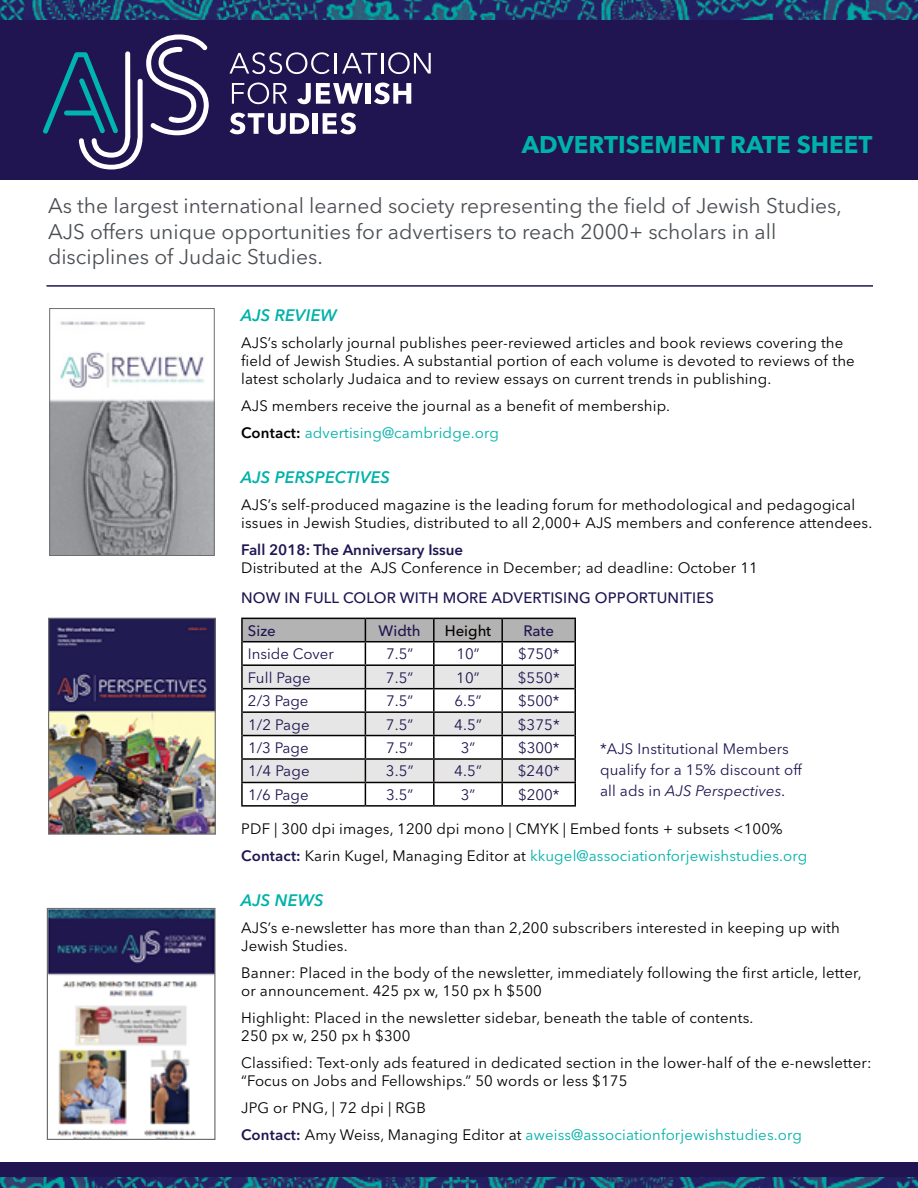
<style>
.page{position:relative;width:918px;height:1188px;background:#fff}
.page>*{position:absolute;margin:0;border:0;box-sizing:border-box;transform-origin:0 0}
.t1{font:700 24px "Avenir Next LT Pro";color:#00b2a9}
.t2{font:21px/25.2px "Avenir Next LT Pro";color:#4b4f54}
.t3{font:italic 600 16.5px "Avenir Next LT Pro";letter-spacing:.01em;color:#00b2a9}
.t4{font:15px/18px "Avenir Next LT Pro";letter-spacing:.01em;color:#000}
.t5{font:15px/21px "Avenir Next LT Pro";letter-spacing:.01em;color:#211551}
.t6{font:500 15px "Avenir Next LT Pro";letter-spacing:.01em;color:#211551}
.t7{font:600 15px "Avenir Next LT Pro";color:#211551}
.t8{font:500 15px "Avenir Next LT Pro";color:#050200}
.s1{font-weight:600}
.s2{color:#00b2a9}
.s3{font-weight:600;color:#211551}
.s4{font-style:italic}
.s5{font-family:"Minion Pro"}
</style>
<div class="page">
<img style="left:50px;top:620px;width:164px;height:213px">
<div style="left:48px;top:618px;width:168px;height:217px;border:1px solid #6d6e71"></div>
<img style="left:49px;top:910px;width:165px;height:228px">
<div style="left:47px;top:908px;width:169px;height:232px;border:1px solid #6d6e71"></div>
<img style="left:51px;top:321px;width:162px;height:233px">
<div style="left:49px;top:308px;width:166px;height:248px;border:1px solid #6d6e71"></div>
<div style="left:0;top:0;width:918px;height:180px;background:#211551"></div>
<hr style="left:241px;top:618px;width:124px;height:1px;background:#050200">
<hr style="left:241px;top:619px;width:2px;height:23px;background:#050200">
<hr style="left:502px;top:618px;width:74px;height:1px;background:#050200">
<hr style="left:574px;top:619px;width:2px;height:23px;background:#050200">
<hr style="left:241px;top:642px;width:2px;height:23px;background:#050200">
<hr style="left:574px;top:642px;width:2px;height:23px;background:#050200">
<hr style="left:241px;top:665px;width:2px;height:24px;background:#050200">
<hr style="left:574px;top:665px;width:2px;height:24px;background:#050200">
<hr style="left:241px;top:689px;width:2px;height:23px;background:#050200">
<hr style="left:574px;top:689px;width:2px;height:23px;background:#050200">
<hr style="left:241px;top:736px;width:2px;height:22px;background:#050200">
<hr style="left:574px;top:736px;width:2px;height:22px;background:#050200">
<hr style="left:241px;top:783px;width:2px;height:22px;background:#050200">
<hr style="left:574px;top:783px;width:2px;height:22px;background:#050200">
<hr style="left:241px;top:805px;width:124px;height:2px;background:#050200">
<hr style="left:365px;top:805px;width:69px;height:2px;background:#050200">
<hr style="left:434px;top:805px;width:68px;height:2px;background:#050200">
<hr style="left:502px;top:805px;width:74px;height:2px;background:#050200">
<hr style="left:241px;top:712px;width:2px;height:24px;background:#050200">
<hr style="left:574px;top:712px;width:2px;height:24px;background:#050200">
<hr style="left:241px;top:758px;width:124px;height:2px;background:#050200">
<hr style="left:241px;top:760px;width:2px;height:22px;background:#050200">
<svg style="left:242px;top:618px;width:333px;height:187px"></svg>
<hr style="left:434px;top:758px;width:68px;height:2px;background:#050200">
<hr style="left:433px;top:760px;width:2px;height:22px;background:#050200">
<hr style="left:502px;top:758px;width:74px;height:2px;background:#050200">
<hr style="left:501px;top:760px;width:2px;height:22px;background:#050200">
<hr style="left:574px;top:760px;width:2px;height:22px;background:#050200">
<hr style="left:241px;top:782px;width:124px;height:1px;background:#050200">
<hr style="left:365px;top:782px;width:69px;height:1px;background:#050200">
<hr style="left:434px;top:782px;width:68px;height:1px;background:#050200">
<hr style="left:502px;top:782px;width:74px;height:1px;background:#050200">
<svg style="left:229px;top:52px;width:101px;height:22px"></svg>
<hr style="left:335px;top:53px;width:2px;height:21px;background:#fff">
<svg style="left:342px;top:53px;width:35px;height:21px"></svg>
<hr style="left:381px;top:53px;width:2px;height:21px;background:#fff">
<svg style="left:388px;top:52px;width:43px;height:22px"></svg>
<svg style="left:232px;top:83px;width:55px;height:21px"></svg>
<svg style="left:297px;top:83px;width:66px;height:21px"></svg>
<div style="left:366px;top:83px;width:5px;height:21px;background:#fff"></div>
<svg style="left:374px;top:83px;width:37px;height:21px"></svg>
<svg style="left:230px;top:113px;width:79px;height:21px"></svg>
<div style="left:313px;top:113px;width:5px;height:21px;background:#fff"></div>
<svg style="left:323px;top:113px;width:33px;height:21px"></svg>
<svg style="left:43px;top:34px;width:166px;height:136px"></svg>
<img style="left:0;top:0;width:918px;height:19px">
<svg style="left:0;top:1162px;width:918px;height:26px;background:#1f2b60"></svg>
<hr style="left:46px;top:285px;width:827px;height:2px;background:#211551">
<h1 class="t1" style="left:522px;top:130px;width:352px">ADVERTISEMENT RATE SHEET</h1>
<h2 class="t2" style="left:48px;top:194px;width:796px">As the largest international learned society representing the field of Jewish Studies,<br>AJS offers unique opportunities for advertisers to reach 2000+ scholars in all disciplines of Judaic Studies.</h2>
<p class="t3" style="left:241px;top:305px;width:97px">AJS REVIEW</p>
<p class="t4" style="left:241px;top:333px;width:615px">AJS’s scholarly journal publishes peer-reviewed articles and book reviews covering the field of Jewish Studies. A substantial portion of each volume is devoted to reviews of the latest scholarly Judaica and to review essays on current trends in publishing.</p>
<p class="t4" style="left:241px;top:392px;width:430px;line-height:27px">AJS members receive the journal as a benefit of membership.<br><span class="s1">Contact:</span> <span class="s2">advertising@cambridge.org</span></p>
<p class="t3" style="left:241px;top:467px;width:150px">AJS PERSPECTIVES</p>
<p class="t4" style="left:241px;top:495px;width:633px">AJS’s self-produced magazine is the leading forum for methodological and pedagogical issues in Jewish Studies, distributed to all 2,000+ AJS members and conference attendees.</p>
<p class="t7" style="left:241px;top:540px;width:224px">Fall 2018: The Anniversary Issue</p>
<p class="t4" style="left:241px;top:558px;width:518px">Distributed at the AJS Conference in December; ad deadline: October 11</p>
<p class="t6" style="left:241px;top:588px;width:474px">NOW IN FULL COLOR WITH MORE ADVERTISING OPPORTUNITIES</p>
<p class="t6" style="left:248px;top:621px;width:29px">Size</p>
<p class="t6" style="left:379px;top:621px;width:43px">Width</p>
<p class="t8" style="left:445px;top:621px;width:48px">Height</p>
<p class="t6" style="left:523px;top:621px;width:32px">Rate</p>
<p class="t5" style="left:248px;top:643px;width:87px">Inside Cover</p>
<p class="t5" style="left:386px;top:643px;width:29px">7.5”</p>
<p class="t5" style="left:456px;top:643px;width:25px">10”</p>
<p class="t5" style="left:518px;top:643px;width:43px">$750*</p>
<p class="t5" style="left:248px;top:667px;width:64px">Full Page</p>
<p class="t5" style="left:386px;top:667px;width:29px">7.5”</p>
<p class="t5" style="left:456px;top:667px;width:25px">10”</p>
<p class="t5" style="left:518px;top:667px;width:44px">$550*</p>
<p class="t5" style="left:248px;top:690px;width:62px">2/3 Page</p>
<p class="t5" style="left:386px;top:690px;width:29px">7.5”</p>
<p class="t5" style="left:454px;top:690px;width:29px">6.5”</p>
<p class="t5" style="left:518px;top:690px;width:43px">$500*</p>
<p class="t5" style="left:248px;top:714px;width:63px">1/2 Page</p>
<p class="t5" style="left:386px;top:714px;width:29px">7.5”</p>
<p class="t5" style="left:454px;top:714px;width:29px">4.5”</p>
<p class="t5" style="left:518px;top:714px;width:44px">$375*</p>
<p class="t5" style="left:248px;top:737px;width:62px">1/3 Page</p>
<p class="t5" style="left:386px;top:737px;width:29px">7.5”</p>
<p class="t5" style="left:461px;top:737px;width:16px">3”</p>
<p class="t5" style="left:518px;top:737px;width:43px">$300*</p>
<p class="t5" style="left:248px;top:761px;width:63px">1/4 Page</p>
<p class="t5" style="left:386px;top:761px;width:29px">3.5”</p>
<p class="t5" style="left:454px;top:761px;width:29px">4.5”</p>
<p class="t5" style="left:518px;top:761px;width:44px">$240*</p>
<p class="t5" style="left:248px;top:784px;width:62px">1/6 Page</p>
<p class="t5" style="left:386px;top:784px;width:29px">3.5”</p>
<p class="t5" style="left:461px;top:784px;width:16px">3”</p>
<p class="t5" style="left:518px;top:784px;width:43px">$200*</p>
<p class="t4" style="left:241px;top:815px;width:567px;line-height:27px">PDF | 300 dpi images, 1200 dpi mono | CMYK | Embed fonts + subsets &lt;100%<br><span class="s3">Contact:</span> Karin Kugel, Managing Editor at <span class="s2">kkugel@associationforjewishstudies.org</span></p>
<p class="t3" style="left:241px;top:890px;width:84px">AJS NEWS</p>
<p class="t4" style="left:241px;top:918px;width:600px">AJS’s e-newsletter has more than than 2,200 subscribers interested in keeping up with<br>Jewish Studies.</p>
<p class="t4" style="left:241px;top:963px;width:622px">Banner: Placed in the body of the newsletter, immediately following the first article, letter, or announcement. 425 px w, 150 px h $500</p>
<p class="t4" style="left:241px;top:1008px;width:514px">Highlight: Placed in the newsletter sidebar, beneath the table of contents.<br>250 px w, 250 px h $300</p>
<p class="t4" style="left:241px;top:1053px;width:632px">Classified: Text-only ads featured in dedicated section in the lower-half of the e-newsletter: “Focus on Jobs and Fellowships.” 50 words or less $175</p>
<p class="t4" style="left:241px;top:1094px;width:562px;line-height:27px">JPG or PNG, | 72 dpi | RGB<br><span class="s3">Contact:</span> Amy Weiss, Managing Editor at <span class="s2">aweiss@associationforjewishstudies.org</span></p>
<p class="t5" style="left:600px;top:738px;width:204px">*AJS Institutional Members qualify for a 15% discount off all ads in <span class="s4">AJS Perspectives</span><span class="s5">.</span></p>
</div>
